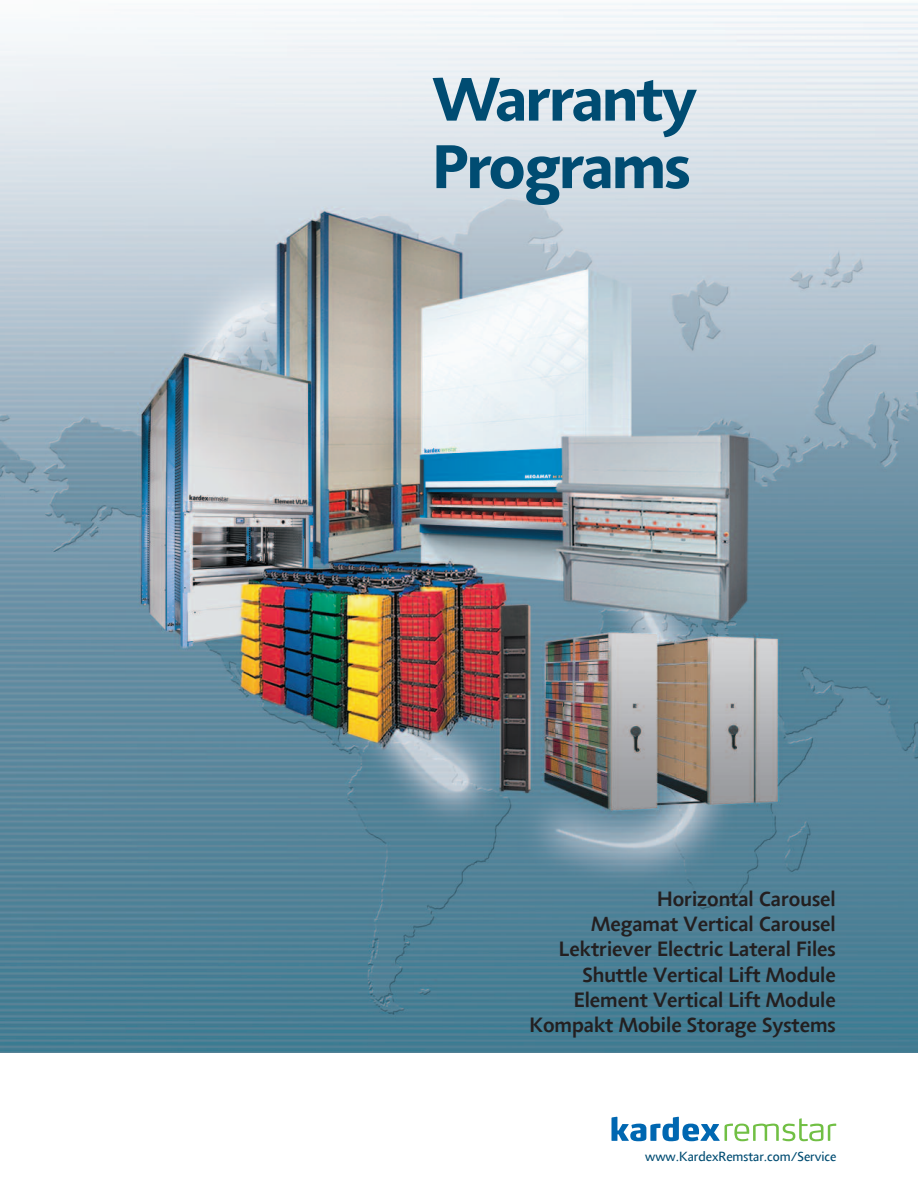
<style>
.page{position:relative;width:918px;height:1188px;background:#fff}
.page>*{position:absolute;margin:0;border:0;box-sizing:border-box;transform-origin:0 0}
.t1{font:700 63px/67.5px "Agilita Com";letter-spacing:-.025em;color:#004c72}
.t2{font:500 21px/25.2px "Agilita Com";color:#231f20;text-align:right}
.t3{font:13.5px "Agilita Com";color:#004c72}
</style>
<div class="page">
<img style="left:0;top:3px;width:918px;height:1050px">
<svg style="left:612px;top:1117px;width:224px;height:24px"></svg>
<h1 class="t1" style="left:432px;top:72px;width:266px">Warranty<br>Programs</h1>
<p class="t2" style="left:529px;top:888px;width:308px">Horizontal Carousel<br>Megamat Vertical Carousel<br>Lektriever Electric Lateral Files<br>Shuttle Vertical Lift Module<br>Element Vertical Lift Module<br>Kompakt Mobile Storage Systems</p>
<p class="t3" style="left:645px;top:1151px;width:193px">www.KardexRemstar.com/Service</p>
</div>
